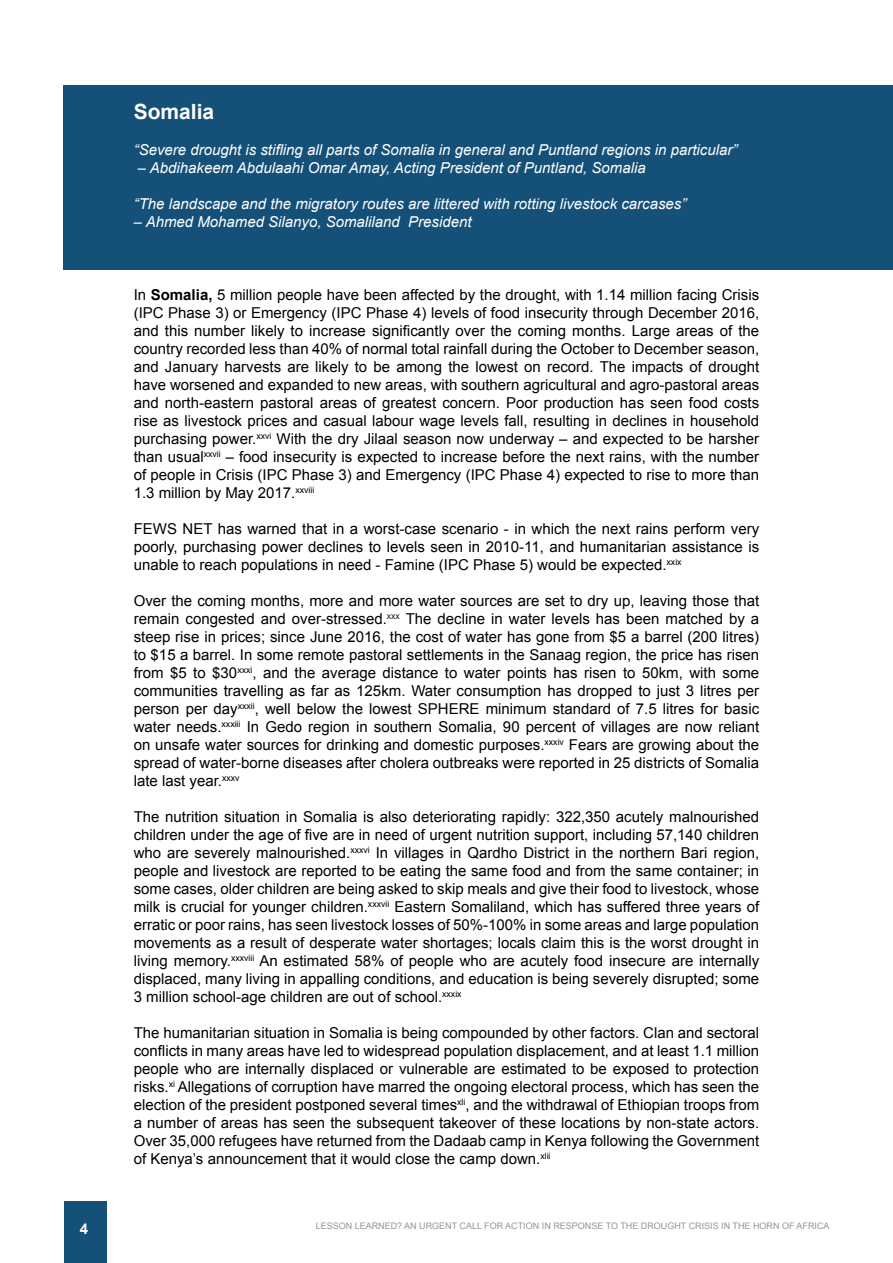
<style>
.page{position:relative;width:893px;height:1263px;background:#fff}
.page>*{position:absolute;margin:0;border:0;box-sizing:border-box;transform-origin:0 0}
.t1{font:700 21px "Arial";color:#fff}
.t2{font:15px/18px "Arial";color:#000;text-align:justify}
.t3{font:italic 15px "Arial";color:#fff}
.t4{font:700 15px "Arial";color:#fff}
.t5{font:9px "Arial";color:#939598}
.s1{font-weight:700}
</style>
<div class="page">
<div style="left:64px;top:1201px;width:42px;height:62px;background:#155078"></div>
<div style="left:64px;top:85px;width:829px;height:185px;background:#155078"></div>
<p class="t4" style="left:80px;top:1218px;width:10px">4</p>
<h1 class="t1" style="left:134px;top:98px;width:82px">Somalia</h1>
<p class="t3" style="left:134px;top:140px;width:605px">“Severe drought is stifling all parts of Somalia in general and Puntland regions in particular”</p>
<p class="t3" style="left:138px;top:158px;width:509px">– Abdihakeem Abdulaahi Omar Amay, Acting President of Puntland, Somalia</p>
<p class="t3" style="left:134px;top:194px;width:554px">“The landscape and the migratory routes are littered with rotting livestock carcases”</p>
<p class="t3" style="left:134px;top:212px;width:339px">– Ahmed Mohamed Silanyo, Somaliland President</p>
<p class="t2" style="left:134px;top:285px;width:627px">In <span class="s1">Somalia,</span> 5 million people have been affected by the drought, with 1.14 million facing Crisis (IPC Phase 3) or Emergency (IPC Phase 4) levels of food insecurity through December 2016, and this number likely to increase significantly over the coming months. Large areas of the country recorded less than 40% of normal total rainfall during the October to December season, and January harvests are likely to be among the lowest on record. The impacts of drought have worsened and expanded to new areas, with southern agricultural and agro-pastoral areas and north-eastern pastoral areas of greatest concern. Poor production has seen food costs rise as livestock prices and casual labour wage levels fall, resulting in declines in household purchasing power.<sup>xxvi</sup> With the dry Jilaal season now underway – and expected to be harsher than usual<sup>xxvii</sup> – food insecurity is expected to increase before the next rains, with the number of people in Crisis (IPC Phase 3) and Emergency (IPC Phase 4) expected to rise to more than 1.3 million by May 2017.<sup>xxviii</sup></p>
<p class="t2" style="left:134px;top:519px;width:627px">FEWS NET has warned that in a worst-case scenario - in which the next rains perform very poorly, purchasing power declines to levels seen in 2010-11, and humanitarian assistance is unable to reach populations in need - Famine (IPC Phase 5) would be expected.<sup>xxix</sup></p>
<p class="t2" style="left:134px;top:591px;width:627px">Over the coming months, more and more water sources are set to dry up, leaving those that remain congested and over-stressed.<sup>xxx</sup> The decline in water levels has been matched by a steep rise in prices; since June 2016, the cost of water has gone from $5 a barrel (200 litres) to $15 a barrel. In some remote pastoral settlements in the Sanaag region, the price has risen from $5 to $30<sup>xxxi</sup>, and the average distance to water points has risen to 50km, with some communities travelling as far as 125km. Water consumption has dropped to just 3 litres per person per day<sup>xxxii</sup>, well below the lowest SPHERE minimum standard of 7.5 litres for basic water needs.<sup>xxxiii</sup> In Gedo region in southern Somalia, 90 percent of villages are now reliant on unsafe water sources for drinking and domestic purposes.<sup>xxxiv</sup> Fears are growing about the spread of water-borne diseases after cholera outbreaks were reported in 25 districts of Somalia late last year.<sup>xxxv</sup></p>
<p class="t2" style="left:134px;top:807px;width:627px">The nutrition situation in Somalia is also deteriorating rapidly: 322,350 acutely malnourished children under the age of five are in need of urgent nutrition support, including 57,140 children who are severely malnourished.<sup>xxxvi</sup> In villages in Qardho District in the northern Bari region, people and livestock are reported to be eating the same food and from the same container; in some cases, older children are being asked to skip meals and give their food to livestock, whose milk is crucial for younger children.<sup>xxxvii</sup> Eastern Somaliland, which has suffered three years of erratic or poor rains, has seen livestock losses of 50%-100% in some areas and large population movements as a result of desperate water shortages; locals claim this is the worst drought in living memory.<sup>xxxviii</sup> An estimated 58% of people who are acutely food insecure are internally displaced, many living in appalling conditions, and education is being severely disrupted; some 3 million school-age children are out of school.<sup>xxxix</sup></p>
<p class="t2" style="left:134px;top:1023px;width:627px">The humanitarian situation in Somalia is being compounded by other factors. Clan and sectoral conflicts in many areas have led to widespread population displacement, and at least 1.1 million people who are internally displaced or vulnerable are estimated to be exposed to protection risks.<sup>xi</sup> Allegations of corruption have marred the ongoing electoral process, which has seen the election of the president postponed several times<sup>xli</sup>, and the withdrawal of Ethiopian troops from a number of areas has seen the subsequent takeover of these locations by non-state actors.<br>Over 35,000 refugees have returned from the Dadaab camp in Kenya following the Government of Kenya’s announcement that it would close the camp down.<sup>xlii</sup></p>
<p class="t5" style="left:316px;top:1220px;width:515px">LESSON LEARNED? AN URGENT CALL FOR ACTION IN RESPONSE TO THE DROUGHT CRISIS IN THE HORN OF AFRICA</p>
</div>
